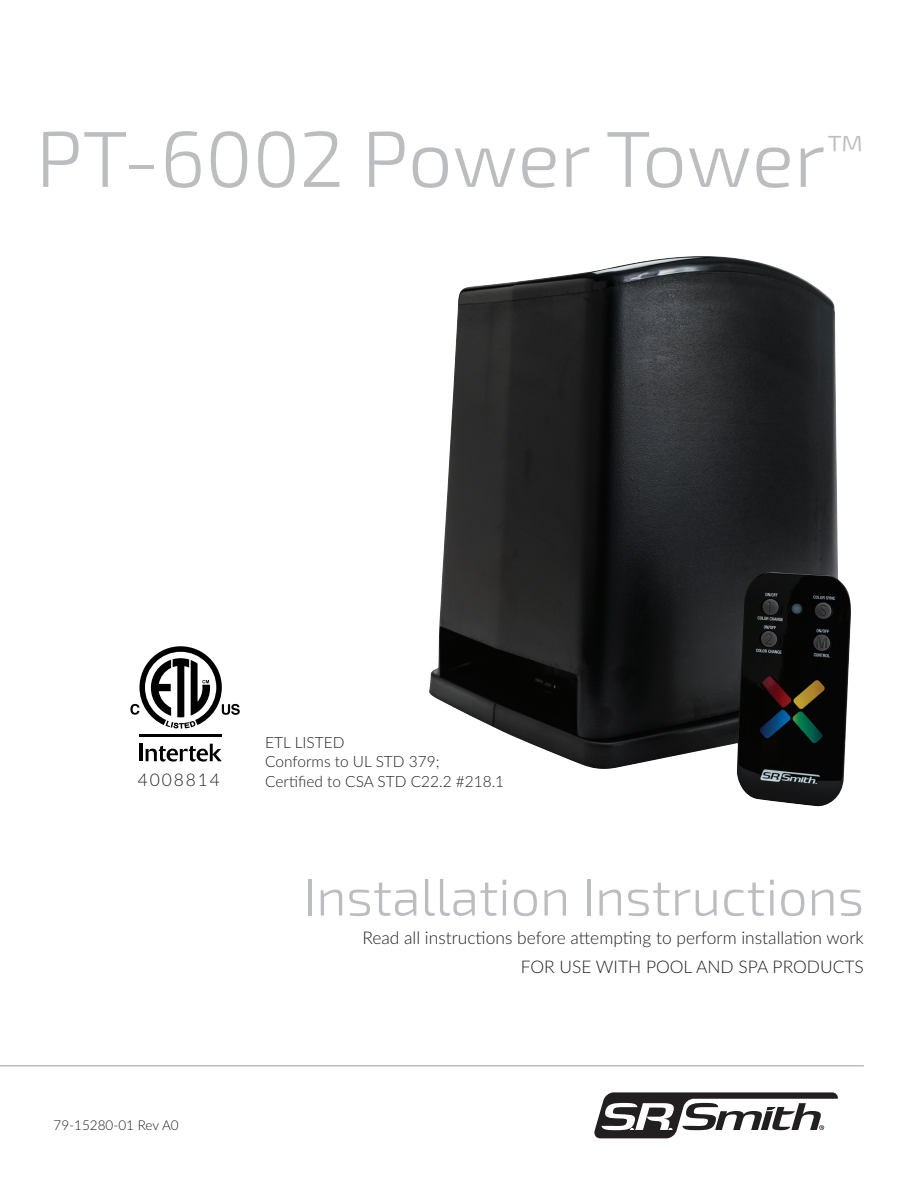
<style>
.page{position:relative;width:918px;height:1188px;background:#fff}
.page>*{position:absolute;margin:0;border:0;box-sizing:border-box;transform-origin:0 0}
.t1{font:300 79.35px "Exo 2";color:#bcbdc0}
.t2{font:300 52.2px "Exo 2";color:#bcbdc0}
.t3{font:300 17.4px/29px "Lato";color:#231f20;text-align:right}
.t4{font:300 17.4px "Lato";letter-spacing:.11em;color:#231f20}
.t5{font:300 15.45px/19.4px "Lato";color:#231f20}
.t6{font:300 13.5px "Lato";color:#231f20}
</style>
<div class="page">
<svg style="left:594px;top:1092px;width:244px;height:46px"></svg>
<hr style="left:0;top:1065px;width:864px;height:2px;background:#bcbdc0">
<hr style="left:139px;top:744px;width:4px;height:17px;background:#000">
<svg style="left:146px;top:744px;width:76px;height:18px"></svg>
<hr style="left:139px;top:735px;width:83px;height:2px;background:#000">
<svg style="left:130px;top:646px;width:110px;height:83px"></svg>
<img style="left:429px;top:256px;width:422px;height:551px">
<h1 class="t1" style="left:36px;top:113px;width:830px">PT-6002 Power Tower<sup>™</sup></h1>
<p class="t4" style="left:138px;top:768px;width:84px">4008814</p>
<p class="t5" style="left:265px;top:732px;width:240px">ETL LISTED<br>Conforms to UL STD 379;<br>Certified to CSA STD C22.2 #218.1</p>
<h2 class="t2" style="left:303px;top:867px;width:562px">Installation Instructions</h2>
<p class="t3" style="left:362px;top:923px;width:503px">Read all instructions before attempting to perform installation work<br>FOR USE WITH POOL AND SPA PRODUCTS</p>
<p class="t6" style="left:54px;top:1115px;width:127px">79-15280-01 Rev A0</p>
</div>
